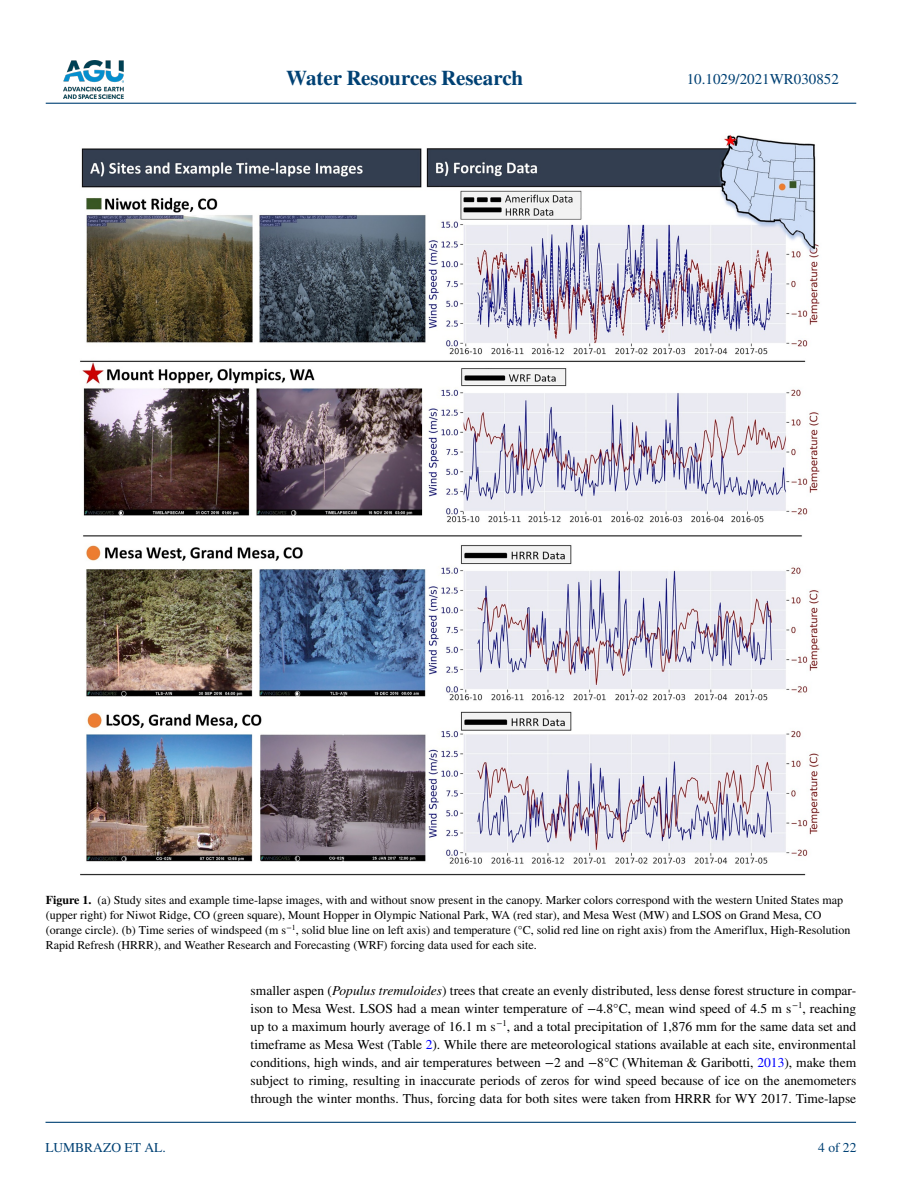
<style>
.page{position:relative;width:902px;height:1183px;background:#fff}
.page>*{position:absolute;margin:0;border:0;box-sizing:border-box;transform-origin:0 0}
.t1{font:700 21px "STIX";color:#004174}
.t2{font:15px "STIX";color:#004174}
.t3{font:13.5px/18px "STIX";color:#000;text-align:justify}
.t4{font:13.5px "STIX";color:#004174}
.t5{font:12px/15px "STIX";color:#000}
.s1{font-weight:700}
.s2{font-style:italic}
.s3{color:#00f}
</style>
<div class="page">
<img style="left:63px;top:60px;width:60px;height:39px">
<hr style="left:46px;top:103px;width:810px;height:1px;background:#004174">
<hr style="left:45px;top:1121px;width:810px;height:1px;background:#004174">
<img style="left:80px;top:135px;width:740px;height:739px">
<h1 class="t1" style="left:286px;top:66px;width:238px">Water Resources Research</h1>
<p class="t2" style="left:686px;top:69px;width:154px">10.1029/2021WR030852</p>
<p class="t5" style="left:46px;top:892px;width:806px"><span class="s1">Figure 1.</span> (a) Study sites and example time-lapse images, with and without snow present in the canopy. Marker colors correspond with the western United States map (upper right) for Niwot Ridge, CO (green square), Mount Hopper in Olympic National Park, WA (red star), and Mesa West (MW) and LSOS on Grand Mesa, CO (orange circle). (b) Time series of windspeed (m s<sup>−1</sup>, solid blue line on left axis) and temperature (°C, solid red line on right axis) from the Ameriflux, High-Resolution Rapid Refresh (HRRR), and Weather Research and Forecasting (WRF) forcing data used for each site.</p>
<p class="t4" style="left:45px;top:1138px;width:122px">LUMBRAZO ET AL.</p>
<p class="t3" style="left:250px;top:981px;width:607px">smaller aspen (<span class="s2">Populus tremuloides</span>) trees that create an evenly distributed, less dense forest structure in compar&shy;ison to Mesa West. LSOS had a mean winter temperature of −4.8°C, mean wind speed of 4.5 m s<sup>−1</sup>, reaching up to a maximum hourly average of 16.1 m s<sup>−1</sup>, and a total precipitation of 1,876 mm for the same data set and timeframe as Mesa West (Table <span class="s3">2</span>). While there are meteorological stations available at each site, environmental conditions, high winds, and air temperatures between −2 and −8°C (Whiteman &amp; Garibotti, <span class="s3">2013</span>), make them subject to riming, resulting in inaccurate periods of zeros for wind speed because of ice on the anemometers through the winter months. Thus, forcing data for both sites were taken from HRRR for WY 2017. Time-lapse</p>
<p class="t4" style="left:818px;top:1138px;width:40px">4 of 22</p>
</div>
